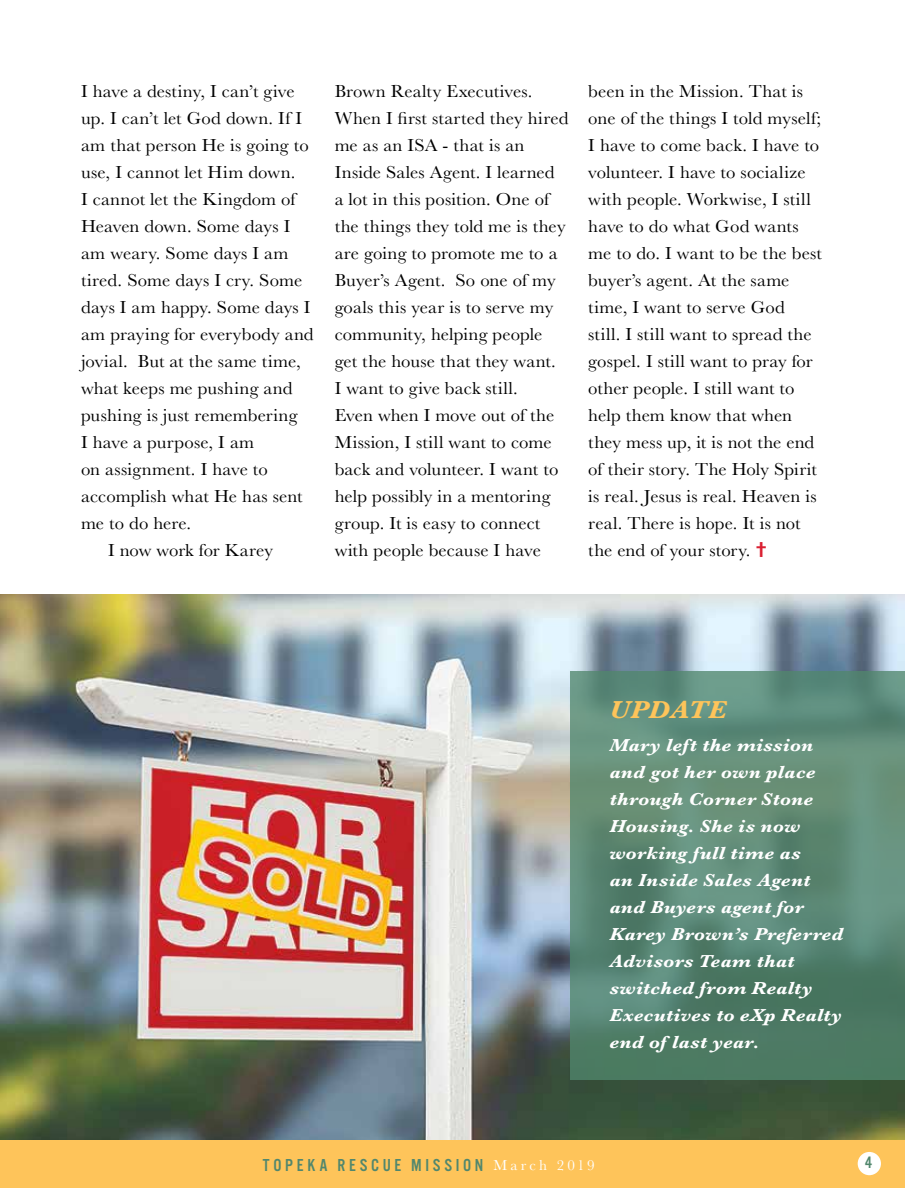
<style>
.page{position:relative;width:905px;height:1188px;background:#fff}
.page>*{position:absolute;margin:0;border:0;box-sizing:border-box;transform-origin:0 0}
.t1{font:italic 700 25.5px "Baskerville";letter-spacing:.02em;color:#fec45a;scale:1.1 1}
.t2{font:18px/27px "Baskerville";letter-spacing:.01em;color:#000;scale:1.04 1}
.t3{font:italic 700 18px/27px "Baskerville";letter-spacing:.015em;color:#fff;scale:1.1 1}
.t4{font:18px "Alternate Got No 3 D";letter-spacing:.21em;color:#51876d}
.t5{font:17.25px "Alternate Got No 3 D";color:#51876d}
.s1{font-family:"Akzidenz Grotesk CE";font-weight:700;color:#da2032}
.s2{font-family:"Baskerville";font-size:15px;color:#fff}
</style>
<div class="page">
<img style="left:0;top:594px;width:904px;height:546px">
<svg style="left:570px;top:672px;width:334px;height:408px;background:#5b8774"></svg>
<div style="left:0;top:1140px;width:904px;height:48px;background:#fec45a"></div>
<div style="left:857px;top:1152px;width:23px;height:23px;background:#fff;border-radius:50%"></div>
<p class="t2" style="left:81px;top:78px;width:207px">I have a destiny, I can’t give</p>
<p class="t2" style="left:81px;top:105px;width:214px">up. I can’t let God down. If I</p>
<p class="t2" style="left:81px;top:132px;width:220px">am that person He is going to</p>
<p class="t2" style="left:81px;top:159px;width:208px">use, I cannot let Him down.</p>
<p class="t2" style="left:81px;top:186px;width:208px">I cannot let the Kingdom of</p>
<p class="t2" style="left:81px;top:213px;width:203px">Heaven down. Some days I</p>
<p class="t2" style="left:81px;top:240px;width:201px">am weary. Some days I am</p>
<p class="t2" style="left:81px;top:267px;width:214px">tired. Some days I cry. Some</p>
<p class="t2" style="left:81px;top:294px;width:222px">days I am happy. Some days I</p>
<p class="t2" style="left:81px;top:321px;width:225px">am praying for everybody and</p>
<p class="t2" style="left:81px;top:348px;width:213px">jovial. But at the same time,</p>
<p class="t2" style="left:81px;top:375px;width:205px">what keeps me pushing and</p>
<p class="t2" style="left:81px;top:402px;width:210px">pushing is just remembering</p>
<p class="t2" style="left:81px;top:429px;width:168px">I have a purpose, I am</p>
<p class="t2" style="left:81px;top:456px;width:181px">on assignment. I have to</p>
<p class="t2" style="left:81px;top:483px;width:214px">accomplish what He has sent</p>
<p class="t2" style="left:81px;top:510px;width:107px">me to do here.</p>
<p class="t2" style="left:108px;top:537px;width:160px">I now work for Karey</p>
<p class="t2" style="left:334px;top:78px;width:226px">Brown Realty Executives.<br>When I first started they hired me as an ISA - that is an<br>Inside Sales Agent. I learned<br>a lot in this position. One of the things they told me is they are going to promote me to a<br>Buyer’s Agent. So one of my goals this year is to serve my community, helping people get the house that they want.<br>I want to give back still.<br>Even when I move out of the<br>Mission, I still want to come back and volunteer. I want to help possibly in a mentoring group. It is easy to connect with people because I have</p>
<p class="t2" style="left:588px;top:78px;width:226px">been in the Mission. That is one of the things I told myself;<br>I have to come back. I have to volunteer. I have to socialize with people. Workwise, I still have to do what God wants me to do. I want to be the best buyer’s agent. At the same time, I want to serve God<br>still. I still want to spread the gospel. I still want to pray for other people. I still want to help them know that when they mess up, it is not the end of their story. The Holy Spirit is real. Jesus is real. Heaven is real. There is hope. It is not the end of your story. <span class="s1">†</span></p>
<h1 class="t1" style="left:609px;top:692px;width:108px">UPDATE</h1>
<p class="t3" style="left:609px;top:732px;width:214px">Mary left the mission and got her own place through Corner Stone<br>Housing. She is now working full time as<br>an Inside Sales Agent and Buyers agent for<br>Karey Brown’s Preferred<br>Advisors Team that switched from Realty<br>Executives to eXp Realty end of last year.</p>
<p class="t4" style="left:263px;top:1156px;width:333px">TOPEKA RESCUE MISSION <span class="s2">March 2019</span></p>
<p class="t5" style="left:865px;top:1154px;width:9px">4</p>
</div>
